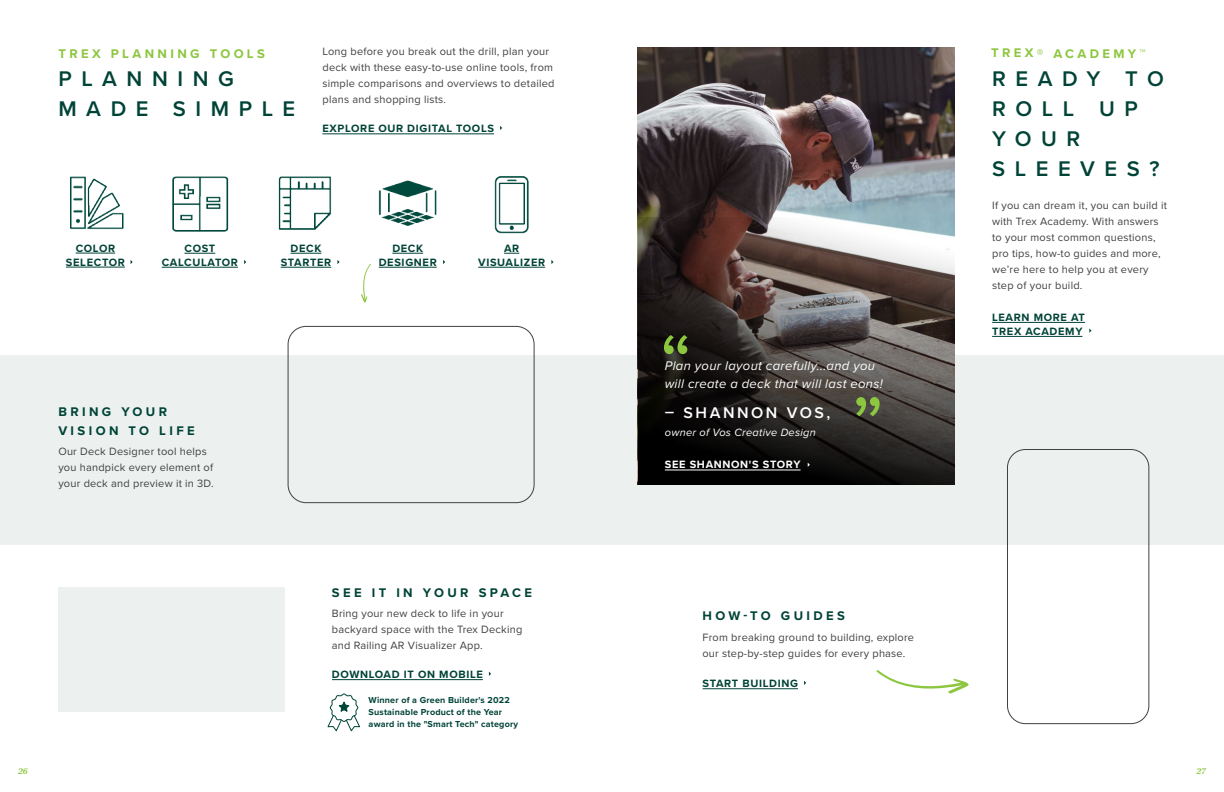
<style>
.page{position:relative;width:1224px;height:792px;background:#fff}
.page>*{position:absolute;margin:0;border:0;box-sizing:border-box;transform-origin:0 0}
.t1{font:600 22px/30px "Proxima Nova";letter-spacing:.435em;color:#004337}
.t2{font:600 16px "Proxima Nova";letter-spacing:.16em;color:#fff}
.t3{font:italic 13px/18px "Proxima Nova";letter-spacing:.025em;color:#fff}
.t4{font:700 13px/19px "Proxima Nova";letter-spacing:.26em;color:#004337}
.t5{font:700 13px "Proxima Nova";letter-spacing:.26em;color:#8dc63f}
.t6{font:11px/16px "Proxima Nova";letter-spacing:.02em;color:#414042}
.t7{font:700 11px/14px "Proxima Nova";letter-spacing:.06em;color:#004337;text-align:center}
.t8{font:italic 11px "Proxima Nova";letter-spacing:.025em;color:#fff}
.t9{font:700 11px "Proxima Nova";letter-spacing:.06em;color:#fff}
.t10{font:700 9px/12px "Proxima Nova";letter-spacing:.02em;color:#004337}
.t11{font:italic 600 9px "Utopia Std";color:#8dc63f}
</style>
<div class="page">
<div style="left:0;top:356px;width:1224px;height:189px;background:#ecf1ef"></div>
<img style="left:638px;top:47px;width:317px;height:170px">
<svg style="left:638px;top:217px;width:317px;height:268px;background:#47403e"></svg>
<img style="left:70px;top:176px;width:54px;height:54px">
<img style="left:172px;top:176px;width:57px;height:56px">
<img style="left:278px;top:176px;width:54px;height:54px">
<img style="left:378px;top:180px;width:59px;height:46px">
<img style="left:494px;top:176px;width:35px;height:58px">
<div style="left:58px;top:587px;width:227px;height:124px;background:#ecf1ef"></div>
<hr style="left:322px;top:133px;width:172px;height:1px;background:#004337">
<hr style="left:703px;top:688px;width:95px;height:1px;background:#004337">
<hr style="left:992px;top:322px;width:93px;height:1px;background:#004337">
<hr style="left:992px;top:336px;width:90px;height:1px;background:#004337">
<svg style="left:664px;top:335px;width:23px;height:19px"></svg>
<svg style="left:856px;top:397px;width:24px;height:19px"></svg>
<svg style="left:361px;top:264px;width:10px;height:39px"></svg>
<svg style="left:876px;top:670px;width:93px;height:24px"></svg>
<svg style="left:327px;top:693px;width:33px;height:39px"></svg>
<hr style="left:76px;top:253px;width:39px;height:1px;background:#004337">
<hr style="left:66px;top:267px;width:59px;height:1px;background:#004337">
<hr style="left:184px;top:253px;width:31px;height:1px;background:#004337">
<hr style="left:162px;top:267px;width:76px;height:1px;background:#004337">
<hr style="left:291px;top:253px;width:30px;height:1px;background:#004337">
<hr style="left:281px;top:267px;width:50px;height:1px;background:#004337">
<hr style="left:392px;top:253px;width:31px;height:1px;background:#004337">
<hr style="left:379px;top:267px;width:58px;height:1px;background:#004337">
<svg style="left:504px;top:253px;width:15px;height:1px"></svg>
<hr style="left:478px;top:267px;width:67px;height:1px;background:#004337">
<hr style="left:332px;top:679px;width:151px;height:1px;background:#004337">
<hr style="left:665px;top:469px;width:136px;height:1px;background:#fff">
<div style="left:1007px;top:449px;width:142px;height:275px;border:1px solid #414042;border-radius:18px"></div>
<div style="left:288px;top:326px;width:246px;height:177px;border:1px solid #414042;border-radius:18px"></div>
<p class="t6" style="left:322px;top:43px;width:234px">Long before you break out the drill, plan your deck with these easy-to-use online tools, from simple comparisons and overviews to detailed plans and shopping lists.</p>
<p class="t5" style="left:991px;top:44px;width:156px">TREX® ACADEMY™</p>
<p class="t5" style="left:58px;top:44px;width:208px">TREX PLANNING TOOLS</p>
<h1 class="t1" style="left:58px;top:63px;width:238px">PLANNING<br>MADE SIMPLE</h1>
<h1 class="t1" style="left:992px;top:63px;width:173px">READY TO<br>ROLL UP<br>YOUR<br>SLEEVES?</h1>
<p class="t7" style="left:322px;top:121px;width:173px">EXPLORE OUR DIGITAL TOOLS</p>
<p class="t7" style="left:66px;top:241px;width:60px">COLOR<br>SELECTOR</p>
<p class="t7" style="left:162px;top:241px;width:78px">COST<br>CALCULATOR</p>
<p class="t7" style="left:281px;top:241px;width:52px">DECK<br>STARTER</p>
<p class="t7" style="left:379px;top:241px;width:59px">DECK<br>DESIGNER</p>
<p class="t7" style="left:478px;top:241px;width:69px">AR<br>VISUALIZER</p>
<p class="t4" style="left:58px;top:402px;width:138px">BRING YOUR<br>VISION TO LIFE</p>
<p class="t6" style="left:58px;top:443px;width:157px">Our Deck Designer tool helps you handpick every element of your deck and preview it in 3D.</p>
<p class="t4" style="left:332px;top:583px;width:202px">SEE IT IN YOUR SPACE</p>
<p class="t6" style="left:332px;top:605px;width:192px">Bring your new deck to life in your backyard space with the Trex Decking and Railing AR Visualizer App.</p>
<p class="t7" style="left:332px;top:667px;width:152px">DOWNLOAD IT ON MOBILE</p>
<p class="t10" style="left:369px;top:694px;width:151px">Winner of a Green Builder's 2022<br>Sustainable Product of the Year award in the "Smart Tech" category</p>
<p class="t3" style="left:665px;top:356px;width:220px">Plan your layout carefully...and you will create a deck that will last eons!</p>
<h2 class="t2" style="left:665px;top:401px;width:167px">– SHANNON VOS,</h2>
<p class="t8" style="left:665px;top:425px;width:153px">owner of Vos Creative Design</p>
<p class="t9" style="left:665px;top:457px;width:137px">SEE SHANNON'S STORY</p>
<p class="t4" style="left:702px;top:606px;width:144px">HOW-TO GUIDES</p>
<p class="t6" style="left:702px;top:629px;width:213px">From breaking ground to building, explore our step-by-step guides for every phase.</p>
<p class="t7" style="left:703px;top:676px;width:97px">START BUILDING</p>
<p class="t6" style="left:992px;top:197px;width:176px">If you can dream it, you can build it with Trex Academy. With answers to your most common questions, pro tips, how-to guides and more, we’re here to help you at every step of your build.</p>
<p class="t7" style="left:992px;top:310px;width:94px;text-align:left">LEARN MORE AT<br>TREX ACADEMY</p>
<p class="t11" style="left:18px;top:766px;width:11px">26</p>
<p class="t11" style="left:1197px;top:766px;width:11px">27</p>
</div>
